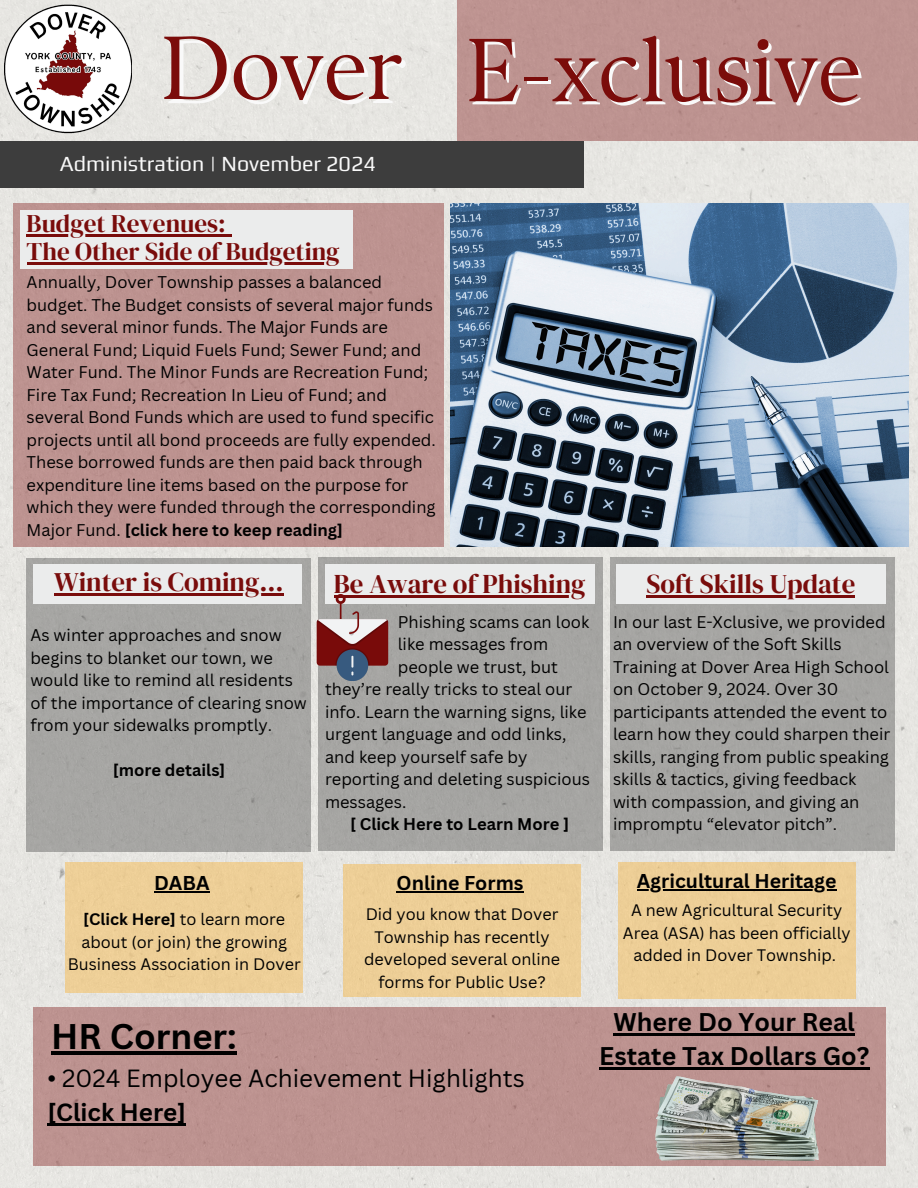
<style>
.page{position:relative;width:918px;height:1188px;background:#e6e5e1}
.page>*{position:absolute;margin:0;border:0;box-sizing:border-box;transform-origin:0 0}
.t1{font:89.4px "TY Serif D";color:#7b0c0a}
.t2{font:700 34.65px "Canva Sans";color:#000}
.t3{font:26.85px "DM Serif Display";color:#790c0b}
.t4{font:25.2px "DM Serif Display";color:#790c0b}
.t5{font:700 24.9px/33.8px "Canva Sans";color:#000;text-align:center}
.t6{font:24.15px/33.8px "Canva Sans";color:#000}
.t7{font:21.45px "Play";color:#f9f9f9}
.t8{font:700 19.5px "Canva Sans";color:#000}
.t9{font:16.5px/22.5px "Canva Sans";color:#000}
.t10{font:700 16.5px "Canva Sans";color:#000}
.t11{font:16.2px/22.5px "Canva Sans";color:#000;text-align:center}
.s1{color:#f9f9f9}
.s2{font-weight:700}
</style>
<div class="page">
<div style="left:457px;top:0;width:461px;height:141px;background:#bd9390"></div>
<div style="left:0;top:141px;width:584px;height:47px;background:#3d3d3d"></div>
<div style="left:13px;top:204px;width:431px;height:343px;background:#bc9290"></div>
<div style="left:33px;top:1008px;width:853px;height:158px;background:#bc9290"></div>
<div style="left:66px;top:862px;width:237px;height:131px;background:#edcf97"></div>
<img style="left:5px;top:3px;width:127px;height:131px">
<div style="left:343px;top:864px;width:238px;height:132px;background:#edce96"></div>
<div style="left:618px;top:862px;width:237px;height:136px;background:#edce96"></div>
<img style="left:450px;top:204px;width:458px;height:343px">
<div style="left:610px;top:557px;width:284px;height:294px;background:#a5a5a2"></div>
<div style="left:20px;top:210px;width:332px;height:59px;background:#ebecec"></div>
<div style="left:616px;top:565px;width:270px;height:39px;background:#ebecec"></div>
<div style="left:318px;top:557px;width:284px;height:294px;background:#a5a5a2"></div>
<div style="left:27px;top:558px;width:284px;height:293px;background:#a6a5a3"></div>
<div style="left:325px;top:565px;width:269px;height:39px;background:#ebecec"></div>
<div style="left:33px;top:565px;width:269px;height:39px;background:#ebecec"></div>
<img style="left:655px;top:1077px;width:164px;height:84px">
<hr style="left:334px;top:596px;width:251px;height:2px;background:#790c0b">
<svg style="left:317px;top:594px;width:71px;height:87px"></svg>
<hr style="left:27px;top:235px;width:199px;height:2px;background:#790c0b">
<hr style="left:27px;top:263px;width:313px;height:2px;background:#790c0b">
<hr style="left:646px;top:596px;width:209px;height:2px;background:#790c0b">
<hr style="left:397px;top:891px;width:127px;height:2px;background:#000">
<hr style="left:637px;top:889px;width:200px;height:1px;background:#000">
<hr style="left:154px;top:891px;width:56px;height:2px;background:#000">
<hr style="left:51px;top:1052px;width:186px;height:3px;background:#000">
<hr style="left:47px;top:1123px;width:139px;height:3px;background:#000">
<hr style="left:614px;top:1033px;width:241px;height:3px;background:#000">
<hr style="left:599px;top:1067px;width:270px;height:2px;background:#000">
<hr style="left:54px;top:594px;width:230px;height:2px;background:#790c0b">
<h2 class="t1" style="left:165px;top:16px;width:698px"><span class="s1">Dover</span> E-xclusive</h2>
<p class="t7" style="left:60px;top:151px;width:318px">Administration | November 2024</p>
<p class="t4" style="left:27px;top:206px;width:201px">Budget Revenues:</p>
<p class="t4" style="left:27px;top:234px;width:314px">The Other Side of Budgeting</p>
<p class="t9" style="left:27px;top:270px;width:411px">Annually, Dover Township passes a balanced budget. The Budget consists of several major funds and several minor funds. The Major Funds are General Fund; Liquid Fuels Fund; Sewer Fund; and Water Fund. The Minor Funds are Recreation Fund; Fire Tax Fund; Recreation In Lieu of Fund; and several Bond Funds which are used to fund specific projects until all bond proceeds are fully expended.<br>These borrowed funds are then paid back through expenditure line items based on the purpose for which they were funded through the corresponding Major Fund. <span class="s2">[click here to keep reading]</span></p>
<h3 class="t3" style="left:54px;top:564px;width:231px">Winter is Coming...</h3>
<p class="t9" style="left:30px;top:624px;width:278px">As winter approaches and snow begins to blanket our town, we would like to remind all residents of the importance of clearing snow from your sidewalks promptly.</p>
<h4 class="t10" style="left:113px;top:759px;width:114px">[more details]</h4>
<p class="t3" style="left:334px;top:565px;width:253px">Be Aware of Phishing</p>
<h4 class="t9" style="left:398px;top:610px;width:193px">Phishing scams can look</h4>
<p class="t9" style="left:398px;top:633px;width:152px">like messages from</p>
<p class="t9" style="left:325px;top:655px;width:267px;text-indent:73px">people we trust, but they’re really tricks to steal our info. Learn the warning signs, like urgent language and odd links, and keep yourself safe by reporting and deleting suspicious messages.</p>
<h4 class="t10" style="left:350px;top:813px;width:221px">[ Click Here to Learn More ]</h4>
<p class="t3" style="left:646px;top:565px;width:210px">Soft Skills Update</p>
<p class="t9" style="left:613px;top:610px;width:279px">In our last E-Xclusive, we provided an overview of the Soft Skills<br>Training at Dover Area High School on October 9, 2024. Over 30 participants attended the event to learn how they could sharpen their skills, ranging from public speaking skills &amp; tactics, giving feedback with compassion, and giving an impromptu “elevator pitch”.</p>
<p class="t8" style="left:154px;top:870px;width:57px">DABA</p>
<h6 class="t11" style="left:68px;top:908px;width:235px"><span class="s2">[Click Here]</span> to learn more about (or join) the growing<br>Business Association in Dover</h6>
<p class="t8" style="left:397px;top:870px;width:128px">Online Forms</p>
<h4 class="t11" style="left:364px;top:903px;width:197px">Did you know that Dover<br>Township has recently developed several online forms for Public Use?</h4>
<p class="t2" style="left:51px;top:1012px;width:187px">HR Corner:</p>
<h6 class="t6" style="left:47px;top:1061px;width:479px">• 2024 Employee Achievement Highlights <span class="s2">[Click Here]</span></h6>
<p class="t8" style="left:637px;top:867px;width:201px">Agricultural Heritage</p>
<h5 class="t11" style="left:623px;top:899px;width:229px">A new Agricultural Security<br>Area (ASA) has been officially added in Dover Township.</h5>
<h4 class="t5" style="left:599px;top:1005px;width:272px">Where Do Your Real<br>Estate Tax Dollars Go?</h4>
</div>
